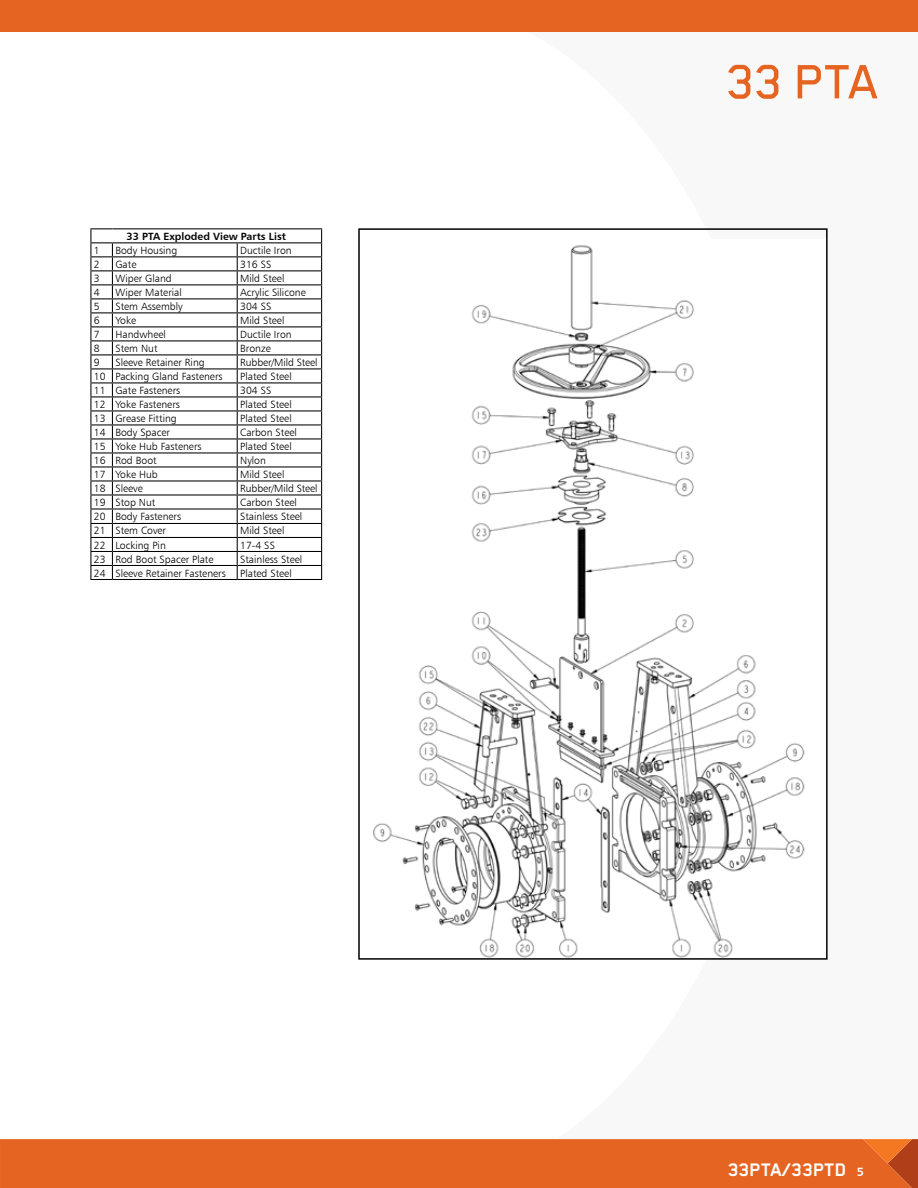
<style>
.page{position:relative;width:918px;height:1188px;background:#fff}
.page>*{position:absolute;margin:0;border:0;box-sizing:border-box;transform-origin:0 0}
.t1{font:500 55.5px "Blender Pro";color:#e66422}
.t2{font:700 21px "Blender Pro";color:#fff}
.t3{font:10.5px "Humanist 777 BT Light B";color:#000}
.t4{font:10.5px "Humanist 777 BT Bold B";color:#000}
.s1{font-family:"Humanist 777 BT Bold B";font-weight:400;font-size:12px}
</style>
<div class="page">
<div style="left:0;top:1139px;width:918px;height:49px;background:#e66422"></div>
<div style="left:0;top:0;width:918px;height:32px;background:#e66422"></div>
<svg style="left:113px;top:229px;width:208px;height:350px"></svg>
<hr style="left:112px;top:228px;width:125px;height:1px;background:#000">
<hr style="left:237px;top:228px;width:85px;height:1px;background:#000">
<hr style="left:112px;top:242px;width:125px;height:1px;background:#000">
<hr style="left:237px;top:242px;width:85px;height:1px;background:#000">
<hr style="left:112px;top:256px;width:125px;height:1px;background:#000">
<hr style="left:237px;top:256px;width:85px;height:1px;background:#000">
<hr style="left:112px;top:270px;width:125px;height:1px;background:#000">
<hr style="left:237px;top:270px;width:85px;height:1px;background:#000">
<hr style="left:112px;top:284px;width:125px;height:1px;background:#000">
<hr style="left:237px;top:284px;width:85px;height:1px;background:#000">
<hr style="left:112px;top:298px;width:125px;height:1px;background:#000">
<hr style="left:237px;top:298px;width:85px;height:1px;background:#000">
<hr style="left:112px;top:312px;width:125px;height:1px;background:#000">
<hr style="left:237px;top:312px;width:85px;height:1px;background:#000">
<hr style="left:112px;top:326px;width:125px;height:1px;background:#000">
<hr style="left:237px;top:326px;width:85px;height:1px;background:#000">
<hr style="left:112px;top:340px;width:125px;height:1px;background:#000">
<hr style="left:237px;top:340px;width:85px;height:1px;background:#000">
<hr style="left:112px;top:354px;width:125px;height:1px;background:#000">
<hr style="left:237px;top:354px;width:85px;height:1px;background:#000">
<hr style="left:112px;top:368px;width:125px;height:1px;background:#000">
<hr style="left:237px;top:368px;width:85px;height:1px;background:#000">
<hr style="left:112px;top:382px;width:125px;height:1px;background:#000">
<hr style="left:237px;top:382px;width:85px;height:1px;background:#000">
<hr style="left:112px;top:396px;width:125px;height:1px;background:#000">
<hr style="left:237px;top:396px;width:85px;height:1px;background:#000">
<hr style="left:112px;top:410px;width:125px;height:1px;background:#000">
<hr style="left:237px;top:410px;width:85px;height:1px;background:#000">
<hr style="left:112px;top:424px;width:125px;height:1px;background:#000">
<hr style="left:237px;top:424px;width:85px;height:1px;background:#000">
<hr style="left:112px;top:438px;width:125px;height:1px;background:#000">
<hr style="left:237px;top:438px;width:85px;height:1px;background:#000">
<hr style="left:112px;top:452px;width:125px;height:1px;background:#000">
<hr style="left:237px;top:452px;width:85px;height:1px;background:#000">
<hr style="left:112px;top:466px;width:125px;height:1px;background:#000">
<hr style="left:237px;top:466px;width:85px;height:1px;background:#000">
<hr style="left:112px;top:480px;width:125px;height:2px;background:#000">
<hr style="left:237px;top:480px;width:85px;height:2px;background:#000">
<hr style="left:112px;top:494px;width:125px;height:2px;background:#000">
<hr style="left:237px;top:494px;width:85px;height:2px;background:#000">
<hr style="left:112px;top:508px;width:125px;height:2px;background:#000">
<hr style="left:237px;top:508px;width:85px;height:2px;background:#000">
<hr style="left:112px;top:523px;width:125px;height:1px;background:#000">
<hr style="left:237px;top:523px;width:85px;height:1px;background:#000">
<hr style="left:112px;top:537px;width:125px;height:1px;background:#000">
<hr style="left:237px;top:537px;width:85px;height:1px;background:#000">
<hr style="left:112px;top:551px;width:125px;height:1px;background:#000">
<hr style="left:237px;top:551px;width:85px;height:1px;background:#000">
<hr style="left:112px;top:565px;width:125px;height:1px;background:#000">
<hr style="left:237px;top:565px;width:85px;height:1px;background:#000">
<svg style="left:237px;top:243px;width:1px;height:336px"></svg>
<svg style="left:321px;top:229px;width:1px;height:350px"></svg>
<svg style="left:90px;top:228px;width:23px;height:352px"></svg>
<hr style="left:112px;top:579px;width:125px;height:1px;background:#000">
<hr style="left:237px;top:579px;width:85px;height:1px;background:#000">
<img style="left:373px;top:245px;width:432px;height:712px">
<div style="left:358px;top:228px;width:470px;height:732px;border:2px solid #000"></div>
<p class="t4" style="left:127px;top:230px;width:161px">33 PTA Exploded View Parts List</p>
<p class="t3" style="left:94px;top:244px;width:7px">1</p>
<p class="t3" style="left:115px;top:244px;width:63px">Body Housing</p>
<p class="t3" style="left:240px;top:244px;width:53px">Ductile Iron</p>
<p class="t3" style="left:94px;top:258px;width:7px">2</p>
<p class="t3" style="left:115px;top:258px;width:23px">Gate</p>
<p class="t3" style="left:240px;top:258px;width:33px">316 SS</p>
<p class="t3" style="left:94px;top:272px;width:7px">3</p>
<p class="t3" style="left:115px;top:272px;width:58px">Wiper Gland</p>
<p class="t3" style="left:240px;top:272px;width:46px">Mild Steel</p>
<p class="t3" style="left:94px;top:286px;width:7px">4</p>
<p class="t3" style="left:115px;top:286px;width:68px">Wiper Material</p>
<p class="t3" style="left:240px;top:286px;width:67px">Acrylic Silicone</p>
<p class="t3" style="left:94px;top:300px;width:7px">5</p>
<p class="t3" style="left:115px;top:300px;width:69px">Stem Assembly</p>
<p class="t3" style="left:240px;top:300px;width:33px">304 SS</p>
<p class="t3" style="left:94px;top:314px;width:7px">6</p>
<p class="t3" style="left:115px;top:314px;width:22px">Yoke</p>
<p class="t3" style="left:240px;top:314px;width:46px">Mild Steel</p>
<p class="t3" style="left:94px;top:328px;width:7px">7</p>
<p class="t3" style="left:115px;top:328px;width:52px">Handwheel</p>
<p class="t3" style="left:240px;top:328px;width:53px">Ductile Iron</p>
<p class="t3" style="left:94px;top:342px;width:7px">8</p>
<p class="t3" style="left:115px;top:342px;width:44px">Stem Nut</p>
<p class="t3" style="left:240px;top:342px;width:32px">Bronze</p>
<p class="t3" style="left:94px;top:356px;width:7px">9</p>
<p class="t3" style="left:115px;top:356px;width:91px">Sleeve Retainer Ring</p>
<p class="t3" style="left:240px;top:356px;width:79px">Rubber/Mild Steel</p>
<p class="t3" style="left:94px;top:370px;width:130px">10 Packing Gland Fasteners</p>
<p class="t3" style="left:240px;top:370px;width:53px">Plated Steel</p>
<p class="t3" style="left:94px;top:384px;width:88px">11 Gate Fasteners</p>
<p class="t3" style="left:240px;top:384px;width:33px">304 SS</p>
<p class="t3" style="left:94px;top:398px;width:87px">12 Yoke Fasteners</p>
<p class="t3" style="left:240px;top:398px;width:53px">Plated Steel</p>
<p class="t3" style="left:94px;top:412px;width:84px">13 Grease Fitting</p>
<p class="t3" style="left:240px;top:412px;width:53px">Plated Steel</p>
<p class="t3" style="left:94px;top:426px;width:77px">14 Body Spacer</p>
<p class="t3" style="left:240px;top:426px;width:58px">Carbon Steel</p>
<p class="t3" style="left:94px;top:440px;width:109px">15 Yoke Hub Fasteners</p>
<p class="t3" style="left:240px;top:440px;width:53px">Plated Steel</p>
<p class="t3" style="left:94px;top:454px;width:64px">16 Rod Boot</p>
<p class="t3" style="left:240px;top:454px;width:27px">Nylon</p>
<p class="t3" style="left:94px;top:468px;width:65px">17 Yoke Hub</p>
<p class="t3" style="left:240px;top:468px;width:46px">Mild Steel</p>
<p class="t3" style="left:94px;top:482px;width:50px">18 Sleeve</p>
<p class="t3" style="left:240px;top:482px;width:79px">Rubber/Mild Steel</p>
<p class="t3" style="left:94px;top:496px;width:63px">19 Stop Nut</p>
<p class="t3" style="left:240px;top:496px;width:58px">Carbon Steel</p>
<p class="t3" style="left:94px;top:510px;width:89px">20 Body Fasteners</p>
<p class="t3" style="left:240px;top:510px;width:64px">Stainless Steel</p>
<p class="t3" style="left:94px;top:524px;width:74px">21 Stem Cover</p>
<p class="t3" style="left:240px;top:524px;width:46px">Mild Steel</p>
<p class="t3" style="left:94px;top:538px;width:73px">22 Locking Pin</p>
<p class="t3" style="left:240px;top:538px;width:36px">17-4 SS</p>
<p class="t3" style="left:94px;top:552px;width:121px">23 Rod Boot Spacer Plate</p>
<p class="t3" style="left:240px;top:552px;width:64px">Stainless Steel</p>
<p class="t3" style="left:94px;top:566px;width:133px">24 Sleeve Retainer Fasteners</p>
<p class="t3" style="left:240px;top:566px;width:53px">Plated Steel</p>
<h1 class="t1" style="left:727px;top:52px;width:155px">33 PTA</h1>
<h2 class="t2" style="left:728px;top:1158px;width:137px">33PTA/33PTD <span class="s1">5</span></h2>
</div>
